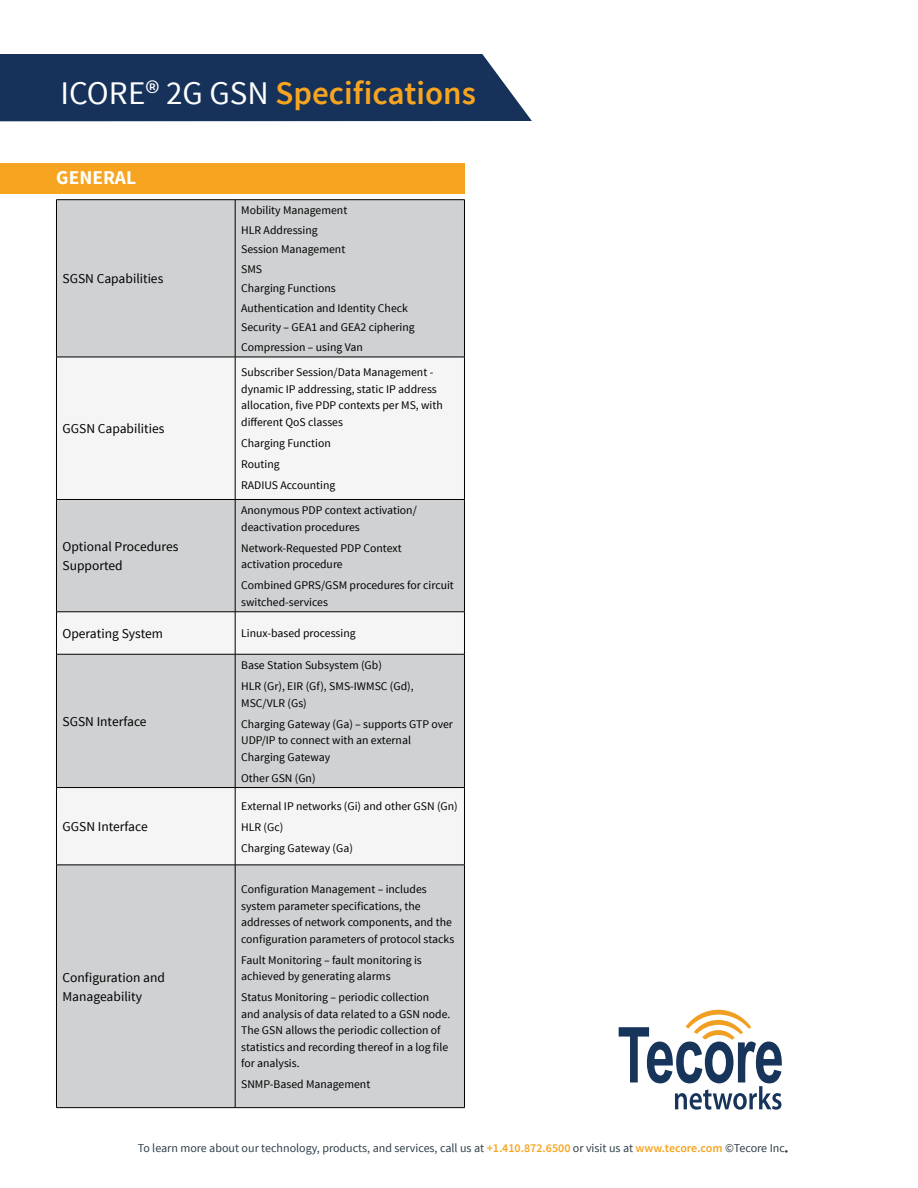
<style>
.page{position:relative;width:918px;height:1188px;background:#fff}
.page>*{position:absolute;margin:0;border:0;box-sizing:border-box;transform-origin:0 0}
.t1{font:600 33px "Source Sans Pro";color:#f7a520}
.t2{font:700 19.5px "Source Sans Pro";color:#fff}
.t3{font:13.5px/19.5px "Source Sans Pro";color:#000}
.t4{font:12px "Source Sans Pro";color:#2f3f48}
.t5{font:11.7px/16.5px "Source Sans Pro";color:#000}
.s1{font-weight:400;color:#fff}
.s2{font-weight:600;color:#f7a520}
</style>
<div class="page">
<div style="left:0;top:54px;width:532px;height:67px;background:#16325a"></div>
<div style="left:0;top:163px;width:464px;height:30px;background:#f7a520"></div>
<svg style="left:619px;top:1010px;width:163px;height:100px"></svg>
<div style="left:57px;top:200px;width:407px;height:907px;background:#cfd1d2"></div>
<svg style="left:57px;top:358px;width:407px;height:507px;fill:#f5f5f5"></svg>
<hr style="left:56px;top:199px;width:179px;height:1px;background:#000">
<hr style="left:56px;top:200px;width:1px;height:157px;background:#000">
<hr style="left:235px;top:199px;width:230px;height:1px;background:#000">
<hr style="left:235px;top:200px;width:1px;height:157px;background:#000">
<hr style="left:464px;top:200px;width:1px;height:157px;background:#000">
<hr style="left:56px;top:357px;width:179px;height:1px;background:#000">
<hr style="left:56px;top:357px;width:1px;height:142px;background:#000">
<hr style="left:235px;top:357px;width:230px;height:1px;background:#000">
<hr style="left:235px;top:357px;width:1px;height:142px;background:#000">
<hr style="left:464px;top:357px;width:1px;height:142px;background:#000">
<hr style="left:56px;top:499px;width:179px;height:1px;background:#000">
<hr style="left:56px;top:500px;width:1px;height:112px;background:#000">
<hr style="left:235px;top:499px;width:230px;height:1px;background:#000">
<hr style="left:235px;top:500px;width:1px;height:112px;background:#000">
<hr style="left:464px;top:500px;width:1px;height:112px;background:#000">
<hr style="left:56px;top:612px;width:179px;height:1px;background:#000">
<hr style="left:56px;top:612px;width:1px;height:42px;background:#000">
<hr style="left:235px;top:612px;width:230px;height:1px;background:#000">
<hr style="left:235px;top:612px;width:1px;height:42px;background:#000">
<hr style="left:464px;top:612px;width:1px;height:42px;background:#000">
<hr style="left:56px;top:654px;width:179px;height:1px;background:#000">
<hr style="left:56px;top:654px;width:1px;height:133px;background:#000">
<hr style="left:235px;top:654px;width:230px;height:1px;background:#000">
<hr style="left:235px;top:654px;width:1px;height:133px;background:#000">
<hr style="left:464px;top:654px;width:1px;height:133px;background:#000">
<hr style="left:56px;top:787px;width:179px;height:1px;background:#000">
<hr style="left:56px;top:788px;width:1px;height:77px;background:#000">
<hr style="left:235px;top:787px;width:230px;height:1px;background:#000">
<hr style="left:235px;top:788px;width:1px;height:77px;background:#000">
<hr style="left:464px;top:788px;width:1px;height:77px;background:#000">
<hr style="left:56px;top:865px;width:179px;height:1px;background:#000">
<hr style="left:56px;top:865px;width:1px;height:242px;background:#000">
<hr style="left:235px;top:865px;width:230px;height:1px;background:#000">
<hr style="left:235px;top:865px;width:1px;height:242px;background:#000">
<hr style="left:464px;top:865px;width:1px;height:242px;background:#000">
<hr style="left:56px;top:1107px;width:179px;height:1px;background:#000">
<hr style="left:235px;top:1107px;width:230px;height:1px;background:#000">
<h1 class="t1" style="left:60px;top:72px;width:417px"><span class="s1">ICORE® 2G GSN</span> Specifications</h1>
<h2 class="t2" style="left:56px;top:165px;width:81px">GENERAL</h2>
<p class="t3" style="left:62px;top:269px;width:102px">SGSN Capabilities</p>
<p class="t3" style="left:62px;top:419px;width:103px">GGSN Capabilities</p>
<p class="t3" style="left:62px;top:537px;width:118px">Optional Procedures<br>Supported</p>
<p class="t5" style="left:241px;top:201px;width:175px;line-height:19.5px">Mobility Management<br>HLR Addressing<br>Session Management<br>SMS<br>Charging Functions<br>Authentication and Identity Check<br>Security – GEA1 and GEA2 ciphering<br>Compression – using Van</p>
<p class="t5" style="left:241px;top:364px;width:203px">Subscriber Session/Data Management - dynamic IP addressing, static IP address allocation, five PDP contexts per MS, with different QoS classes</p>
<p class="t5" style="left:241px;top:433px;width:96px;line-height:21px">Charging Function<br>Routing<br>RADIUS Accounting</p>
<p class="t5" style="left:241px;top:502px;width:177px">Anonymous PDP context activation/ deactivation procedures</p>
<p class="t5" style="left:241px;top:540px;width:162px">Network-Requested PDP Context activation procedure</p>
<p class="t5" style="left:241px;top:577px;width:214px">Combined GPRS/GSM procedures for circuit switched-services</p>
<p class="t3" style="left:62px;top:624px;width:102px">Operating System</p>
<p class="t5" style="left:241px;top:625px;width:116px">Linux-based processing</p>
<p class="t3" style="left:62px;top:712px;width:86px">SGSN Interface</p>
<p class="t3" style="left:62px;top:817px;width:87px">GGSN Interface</p>
<p class="t3" style="left:62px;top:968px;width:104px">Configuration and<br>Manageability</p>
<p class="t5" style="left:241px;top:655px;width:174px;line-height:21px">Base Station Subsystem (Gb)<br>HLR (Gr), EIR (Gf), SMS-IWMSC (Gd),</p>
<p class="t5" style="left:241px;top:692px;width:213px;line-height:21px">MSC/VLR (Gs)<br>Charging Gateway (Ga) – supports GTP over</p>
<p class="t5" style="left:241px;top:732px;width:171px">UDP/IP to connect with an external<br>Charging Gateway</p>
<p class="t5" style="left:241px;top:770px;width:76px">Other GSN (Gn)</p>
<p class="t5" style="left:241px;top:795px;width:218px;line-height:21px">External IP networks (Gi) and other GSN (Gn)<br>HLR (Gc)<br>Charging Gateway (Ga)</p>
<p class="t5" style="left:241px;top:881px;width:215px">Configuration Management – includes system parameter specifications, the addresses of network components, and the configuration parameters of protocol stacks</p>
<p class="t5" style="left:241px;top:952px;width:182px">Fault Monitoring – fault monitoring is achieved by generating alarms</p>
<p class="t5" style="left:241px;top:989px;width:211px">Status Monitoring – periodic collection and analysis of data related to a GSN node.<br>The GSN allows the periodic collection of statistics and recording thereof in a log file for analysis.</p>
<p class="t5" style="left:241px;top:1076px;width:131px">SNMP-Based Management</p>
<p class="t4" style="left:138px;top:1141px;width:652px">To learn more about our technology, products, and services, call us at <span class="s2">+1.410.872.6500</span> or visit us at <span class="s2">www.tecore.com</span> ©Tecore Inc.</p>
</div>
